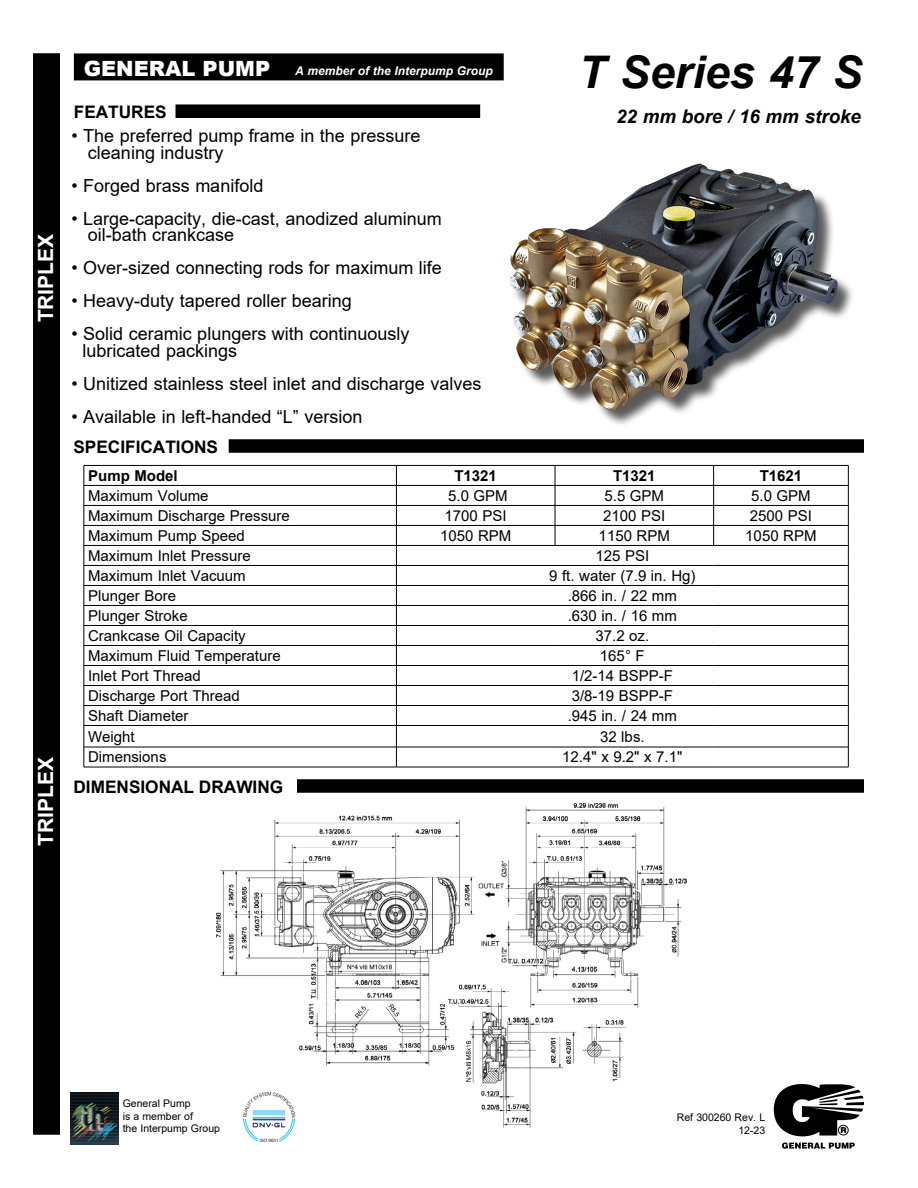
<style>
.page{position:relative;width:918px;height:1188px;background:#fff}
.page>*{position:absolute;margin:0;border:0;box-sizing:border-box;transform-origin:0 0}
.t1{font:italic 700 45px "Arial";color:#000}
.t2{font:700 21px "Arial";color:#fff}
.t3{font:italic 700 18.75px "Arial";color:#000}
.t4{font:18px/16.5px "Arial";color:#000}
.t5{font:700 17.25px "Arial";color:#000}
.t6{font:15px "Arial";color:#000}
.t7{font:700 15px "Arial";color:#000}
.t8{font:italic 700 12px "Arial";color:#fff}
.t9{font:10.5px/12.6px "Arial";color:#000;text-align:right}
.s1{font-weight:900;font-style:normal;font-size:21px}
</style>
<div class="page">
<div style="left:511px;top:166px;width:344px;height:262px;background:#000;opacity:.65"></div>
<img style="left:509px;top:164px;width:191px;height:222px">
<img style="left:216px;top:803px;width:472px;height:325px">
<div style="left:176px;top:104px;width:304px;height:14px;background:#000"></div>
<svg style="left:85px;top:466px;width:763px;height:301px"></svg>
<hr style="left:84px;top:465px;width:312px;height:1px;background:#000">
<hr style="left:396px;top:465px;width:159px;height:1px;background:#000">
<hr style="left:555px;top:465px;width:159px;height:1px;background:#000">
<hr style="left:714px;top:465px;width:134px;height:1px;background:#000">
<hr style="left:84px;top:485px;width:312px;height:1px;background:#000">
<hr style="left:396px;top:485px;width:159px;height:1px;background:#000">
<hr style="left:555px;top:485px;width:159px;height:1px;background:#000">
<hr style="left:714px;top:485px;width:134px;height:1px;background:#000">
<hr style="left:84px;top:505px;width:312px;height:1px;background:#000">
<hr style="left:396px;top:505px;width:159px;height:1px;background:#000">
<hr style="left:555px;top:505px;width:159px;height:1px;background:#000">
<hr style="left:714px;top:505px;width:134px;height:1px;background:#000">
<hr style="left:84px;top:525px;width:312px;height:1px;background:#000">
<hr style="left:396px;top:525px;width:159px;height:1px;background:#000">
<hr style="left:555px;top:525px;width:159px;height:1px;background:#000">
<svg style="left:555px;top:466px;width:1px;height:79px"></svg>
<hr style="left:714px;top:525px;width:134px;height:1px;background:#000">
<svg style="left:713px;top:466px;width:1px;height:79px"></svg>
<hr style="left:84px;top:545px;width:312px;height:1px;background:#000">
<hr style="left:396px;top:545px;width:159px;height:1px;background:#000">
<hr style="left:555px;top:545px;width:159px;height:1px;background:#000">
<hr style="left:714px;top:545px;width:134px;height:1px;background:#000">
<hr style="left:84px;top:565px;width:312px;height:1px;background:#000">
<hr style="left:396px;top:565px;width:159px;height:1px;background:#000">
<hr style="left:555px;top:565px;width:159px;height:1px;background:#000">
<hr style="left:714px;top:565px;width:134px;height:1px;background:#000">
<hr style="left:84px;top:585px;width:312px;height:1px;background:#000">
<hr style="left:396px;top:585px;width:159px;height:1px;background:#000">
<hr style="left:555px;top:585px;width:159px;height:1px;background:#000">
<hr style="left:714px;top:585px;width:134px;height:1px;background:#000">
<hr style="left:84px;top:605px;width:312px;height:1px;background:#000">
<hr style="left:396px;top:605px;width:159px;height:1px;background:#000">
<hr style="left:555px;top:605px;width:159px;height:1px;background:#000">
<hr style="left:714px;top:605px;width:134px;height:1px;background:#000">
<hr style="left:84px;top:625px;width:312px;height:1px;background:#000">
<hr style="left:396px;top:625px;width:159px;height:1px;background:#000">
<hr style="left:555px;top:625px;width:159px;height:1px;background:#000">
<hr style="left:714px;top:625px;width:134px;height:1px;background:#000">
<hr style="left:84px;top:645px;width:312px;height:1px;background:#000">
<hr style="left:396px;top:645px;width:159px;height:1px;background:#000">
<hr style="left:555px;top:645px;width:159px;height:1px;background:#000">
<hr style="left:714px;top:645px;width:134px;height:1px;background:#000">
<hr style="left:84px;top:665px;width:312px;height:1px;background:#000">
<hr style="left:396px;top:665px;width:159px;height:1px;background:#000">
<hr style="left:555px;top:665px;width:159px;height:1px;background:#000">
<hr style="left:714px;top:665px;width:134px;height:1px;background:#000">
<hr style="left:84px;top:685px;width:312px;height:1px;background:#000">
<hr style="left:396px;top:685px;width:159px;height:1px;background:#000">
<hr style="left:555px;top:685px;width:159px;height:1px;background:#000">
<hr style="left:714px;top:685px;width:134px;height:1px;background:#000">
<hr style="left:84px;top:705px;width:312px;height:1px;background:#000">
<hr style="left:396px;top:705px;width:159px;height:1px;background:#000">
<hr style="left:555px;top:705px;width:159px;height:1px;background:#000">
<hr style="left:714px;top:705px;width:134px;height:1px;background:#000">
<hr style="left:84px;top:725px;width:312px;height:1px;background:#000">
<hr style="left:396px;top:725px;width:159px;height:1px;background:#000">
<hr style="left:555px;top:725px;width:159px;height:1px;background:#000">
<hr style="left:714px;top:725px;width:134px;height:1px;background:#000">
<hr style="left:84px;top:747px;width:312px;height:1px;background:#000">
<svg style="left:84px;top:466px;width:1px;height:301px"></svg>
<hr style="left:396px;top:747px;width:159px;height:1px;background:#000">
<svg style="left:396px;top:466px;width:1px;height:301px"></svg>
<hr style="left:555px;top:747px;width:159px;height:1px;background:#000">
<hr style="left:714px;top:747px;width:134px;height:1px;background:#000">
<svg style="left:848px;top:466px;width:1px;height:301px"></svg>
<hr style="left:84px;top:767px;width:312px;height:1px;background:#000">
<hr style="left:396px;top:767px;width:159px;height:1px;background:#000">
<hr style="left:555px;top:767px;width:159px;height:1px;background:#000">
<hr style="left:714px;top:767px;width:134px;height:1px;background:#000">
<div style="left:229px;top:439px;width:635px;height:14px;background:#000"></div>
<div style="left:297px;top:779px;width:567px;height:14px;background:#000"></div>
<svg style="left:774px;top:1084px;width:90px;height:65px"></svg>
<div style="left:673px;top:1112px;width:94px;height:27px;background:#fff"></div>
<div style="left:74px;top:53px;width:430px;height:27px;background:#000"></div>
<div style="left:33px;top:53px;width:27px;height:1082px;background:#000"></div>
<img style="left:71px;top:1093px;width:47px;height:51px">
<img style="left:244px;top:1093px;width:51px;height:49px">
<h2 class="t2" style="left:31px;top:322px;width:90px;rotate:-90deg">TRIPLEX</h2>
<h2 class="t2" style="left:31px;top:846px;width:90px;rotate:-90deg">TRIPLEX</h2>
<p class="t8" style="left:84px;top:62px;width:411px"><span class="s1">GENERAL PUMP</span> A member of the Interpump Group</p>
<p class="t5" style="left:74px;top:100px;width:94px">FEATURES</p>
<p class="t4" style="left:88px;top:128px;width:334px;text-indent:-17px">• The preferred pump frame in the pressure cleaning industry</p>
<p class="t4" style="left:71px;top:177px;width:193px">• Forged brass manifold</p>
<p class="t4" style="left:88px;top:210px;width:356px;text-indent:-16px">• Large-capacity, die-cast, anodized aluminum oil-bath crankcase</p>
<p class="t4" style="left:71px;top:260px;width:372px">• Over-sized connecting rods for maximum life</p>
<p class="t4" style="left:71px;top:293px;width:282px">• Heavy-duty tapered roller bearing</p>
<p class="t4" style="left:82px;top:326px;width:328px;text-indent:-11px">• Solid ceramic plungers with continuously lubricated packings</p>
<p class="t4" style="left:71px;top:375px;width:411px">• Unitized stainless steel inlet and discharge valves</p>
<p class="t4" style="left:71px;top:408px;width:292px">• Available in left-handed “L” version</p>
<p class="t5" style="left:73px;top:435px;width:146px">SPECIFICATIONS</p>
<h1 class="t1" style="left:579px;top:42px;width:285px">T Series 47 S</h1>
<p class="t3" style="left:616px;top:104px;width:246px">22 mm bore / 16 mm stroke</p>
<p class="t7" style="left:88px;top:465px;width:91px">Pump Model</p>
<p class="t7" style="left:454px;top:465px;width:44px">T1321</p>
<p class="t7" style="left:613px;top:465px;width:44px">T1321</p>
<p class="t7" style="left:760px;top:465px;width:44px">T1621</p>
<p class="t6" style="left:88px;top:485px;width:122px">Maximum Volume</p>
<p class="t6" style="left:448px;top:485px;width:61px">5.0 GPM</p>
<p class="t6" style="left:605px;top:485px;width:61px">5.5 GPM</p>
<p class="t6" style="left:751px;top:485px;width:61px">5.0 GPM</p>
<p class="t6" style="left:88px;top:505px;width:203px">Maximum Discharge Pressure</p>
<p class="t6" style="left:445px;top:505px;width:64px">1700 PSI</p>
<p class="t6" style="left:603px;top:505px;width:64px">2100 PSI</p>
<p class="t6" style="left:750px;top:505px;width:64px">2500 PSI</p>
<p class="t6" style="left:88px;top:525px;width:158px">Maximum Pump Speed</p>
<p class="t6" style="left:440px;top:525px;width:73px">1050 RPM</p>
<p class="t6" style="left:599px;top:525px;width:73px">1150 RPM</p>
<p class="t6" style="left:745px;top:525px;width:73px">1050 RPM</p>
<p class="t6" style="left:88px;top:545px;width:164px">Maximum Inlet Pressure</p>
<p class="t6" style="left:595px;top:545px;width:55px">125 PSI</p>
<p class="t6" style="left:88px;top:565px;width:159px">Maximum Inlet Vacuum</p>
<p class="t6" style="left:549px;top:565px;width:148px">9 ft. water (7.9 in. Hg)</p>
<p class="t6" style="left:88px;top:585px;width:89px">Plunger Bore</p>
<p class="t6" style="left:568px;top:585px;width:111px">.866 in. / 22 mm</p>
<p class="t6" style="left:88px;top:605px;width:101px">Plunger Stroke</p>
<p class="t6" style="left:568px;top:605px;width:111px">.630 in. / 16 mm</p>
<p class="t6" style="left:88px;top:625px;width:159px">Crankcase Oil Capacity</p>
<p class="t6" style="left:595px;top:625px;width:55px">37.2 oz.</p>
<p class="t6" style="left:88px;top:645px;width:194px">Maximum Fluid Temperature</p>
<p class="t6" style="left:600px;top:645px;width:46px">165° F</p>
<p class="t6" style="left:88px;top:665px;width:114px">Inlet Port Thread</p>
<p class="t6" style="left:572px;top:665px;width:103px">1/2-14 BSPP-F</p>
<p class="t6" style="left:88px;top:685px;width:153px">Discharge Port Thread</p>
<p class="t6" style="left:572px;top:685px;width:103px">3/8-19 BSPP-F</p>
<p class="t6" style="left:88px;top:705px;width:102px">Shaft Diameter</p>
<p class="t6" style="left:568px;top:705px;width:111px">.945 in. / 24 mm</p>
<p class="t6" style="left:88px;top:726px;width:48px">Weight</p>
<p class="t6" style="left:600px;top:726px;width:46px">32 lbs.</p>
<p class="t6" style="left:88px;top:747px;width:80px">Dimensions</p>
<p class="t6" style="left:562px;top:747px;width:122px">12.4" x 9.2" x 7.1"</p>
<p class="t5" style="left:73px;top:775px;width:211px">DIMENSIONAL DRAWING</p>
<p class="t9" style="left:123px;top:1097px;width:99px;text-align:left">General Pump<br>is a member of<br>the Interpump Group</p>
<p class="t9" style="left:677px;top:1111px;width:90px">Ref 300260 Rev. L<br>12-23</p>
</div>
